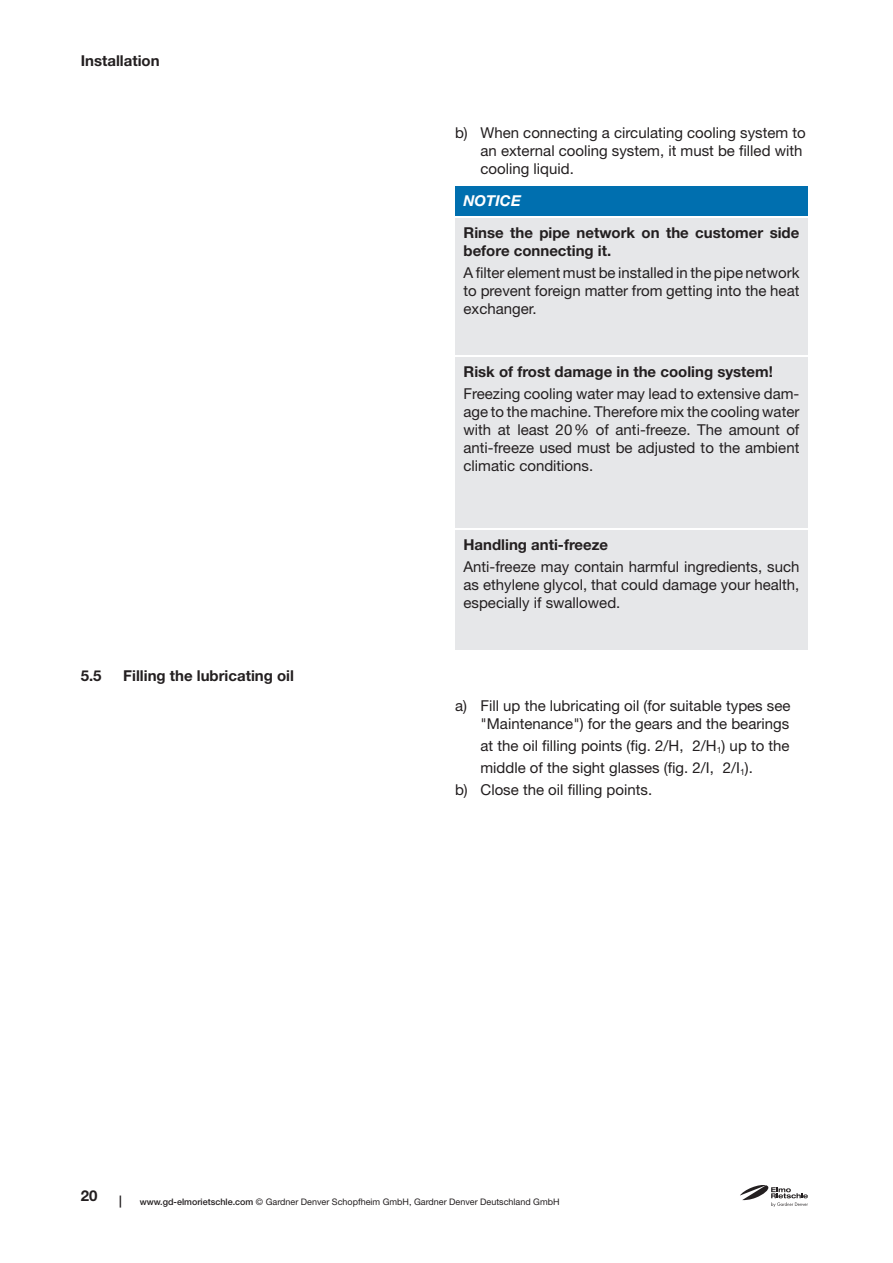
<style>
.page{position:relative;width:893px;height:1263px;background:#fff}
.page>*{position:absolute;margin:0;border:0;box-sizing:border-box;transform-origin:0 0}
.t1{font:15px/18px "Helvetica Neue LT Pro";color:#231f20;text-align:justify}
.t2{font:700 15px/18px "Helvetica Neue LT Pro";color:#231f20}
.t3{font:italic 700 15px "Helvetica Neue LT Pro";color:#fff}
.t4{font:700 12px "Helvetica Neue LT Pro";color:#231f20}
.t5{font:9px "Helvetica Neue LT Pro";color:#231f20}
.s1{font-weight:500}
</style>
<div class="page">
<svg style="left:740px;top:1185px;width:68px;height:22px"></svg>
<div style="left:455px;top:186px;width:353px;height:30px;background:#006faf"></div>
<div style="left:455px;top:219px;width:353px;height:136px;background:#e6e7e9"></div>
<div style="left:455px;top:358px;width:353px;height:170px;background:#e6e7e9"></div>
<div style="left:455px;top:531px;width:353px;height:119px;background:#e6e7e9"></div>
<p class="t2" style="left:81px;top:51px;width:80px">Installation</p>
<p class="t2" style="left:81px;top:666px;width:22px">5.5</p>
<p class="t2" style="left:123px;top:666px;width:172px">Filling the lubricating oil</p>
<p class="t1" style="left:480px;top:124px;width:327px;text-align:left;text-indent:-26px">b) When connecting a circulating cooling system to an external cooling system, it must be filled with cooling liquid.</p>
<p class="t3" style="left:463px;top:191px;width:59px">NOTICE</p>
<p class="t2" style="left:463px;top:223px;width:337px">Rinse the pipe network on the customer side before connecting it.</p>
<p class="t1" style="left:463px;top:263px;width:337px">A filter element must be installed in the pipe network to prevent foreign matter from getting into the heat exchanger.</p>
<p class="t2" style="left:463px;top:362px;width:311px">Risk of frost damage in the cooling system!</p>
<p class="t1" style="left:463px;top:385px;width:337px">Freezing cooling water may lead to extensive dam&shy;age to the machine. Therefore mix the cooling water with at least 20% of anti-freeze. The amount of anti-freeze used must be adjusted to the ambient climatic conditions.</p>
<p class="t2" style="left:463px;top:535px;width:146px">Handling anti-freeze</p>
<p class="t1" style="left:463px;top:558px;width:337px">Anti-freeze may contain harmful ingredients, such as ethylene glycol, that could damage your health, especially if swallowed.</p>
<p class="t1" style="left:455px;top:697px;width:337px;text-align:right">a) Fill up the lubricating oil (for suitable types see "Maintenance") for the gears and the bearings</p>
<p class="t1" style="left:480px;top:736px;width:311px">at the oil filling points (fig. 2/H, 2/H<sub>1</sub>) up to the</p>
<p class="t1" style="left:480px;top:758px;width:274px">middle of the sight glasses (fig. 2/I, 2/I<sub>1</sub>).</p>
<p class="t1" style="left:455px;top:780px;width:199px">b) Close the oil filling points.</p>
<p class="t2" style="left:81px;top:1187px;width:18px">20</p>
<p class="t4" style="left:119px;top:1193px;width:4px">|</p>
<p class="t5" style="left:140px;top:1196px;width:421px"><span class="s1">www.gd-elmorietschle.com</span> © Gardner Denver Schopfheim GmbH, Gardner Denver Deutschland GmbH</p>
</div>
